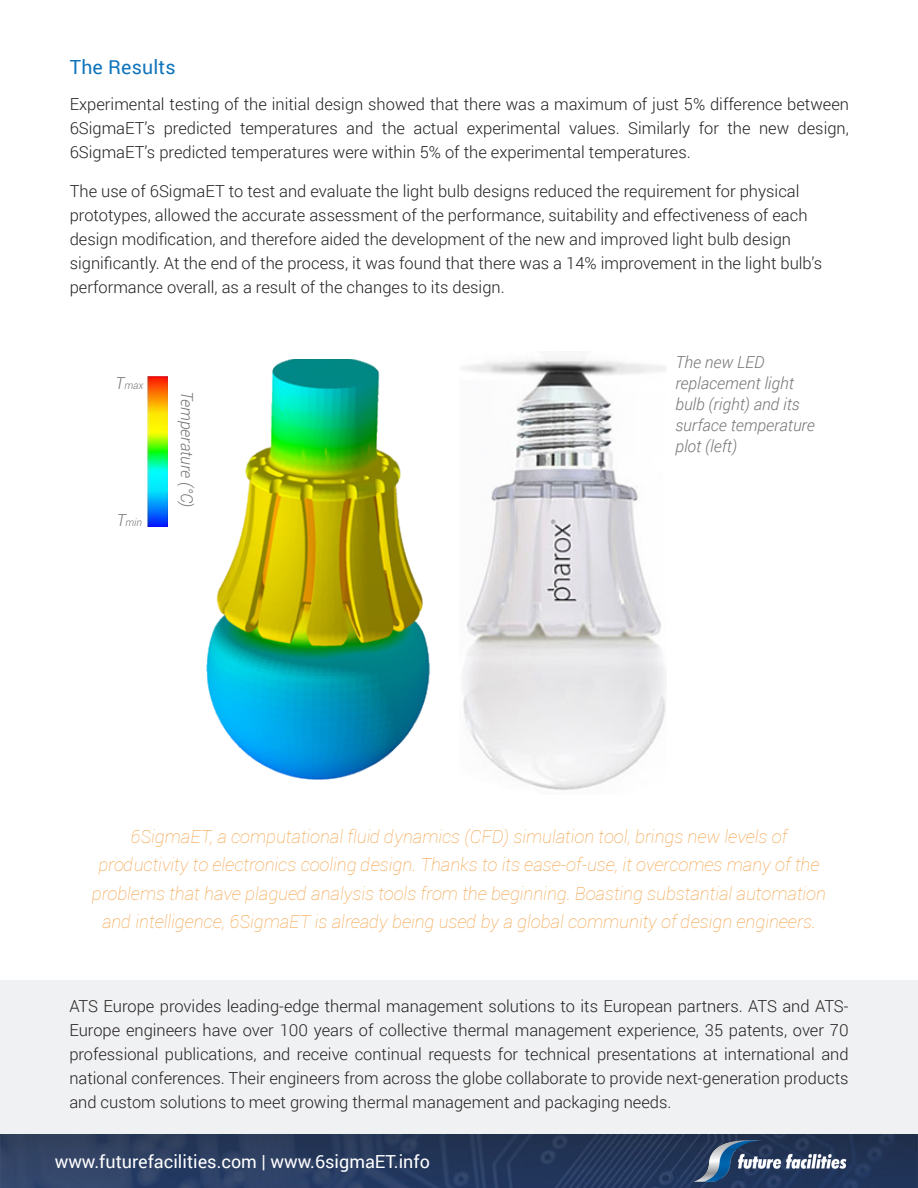
<style>
.page{position:relative;width:918px;height:1188px;background:#fff}
.page>*{position:absolute;margin:0;border:0;box-sizing:border-box;transform-origin:0 0}
.SubHeading{font:19.5px "Roboto";letter-spacing:.01em;color:#1074bc}
.Table_Headings{font:italic 100 18px/28.5px "Roboto";color:#f49f41;text-align:center}
.t1{font:18px "Roboto";color:#fff}
.Second_Paragraph_Onw{font:300 16.5px/24px "Roboto";color:#231f20;text-align:justify}
.Footnote{font:italic 300 16.5px/21px "Roboto";color:#757679}
.Footnote-2{font:italic 300 10.5px "Roboto";color:#757679}
.s1{font-size:16.5px}
</style>
<div class="page">
<img style="left:0;top:1134px;width:918px;height:54px">
<img style="left:693px;top:1141px;width:156px;height:40px">
<div style="left:0;top:980px;width:918px;height:153px;background:#f0f1f2"></div>
<img style="left:148px;top:376px;width:20px;height:151px">
<img style="left:462px;top:357px;width:205px;height:433px">
<img style="left:206px;top:359px;width:224px;height:421px">
<p class="SubHeading" style="left:70px;top:54px;width:108px">The Results</p>
<p class="Second_Paragraph_Onw" style="left:70px;top:92px;width:781px">Experimental testing of the initial design showed that there was a maximum of just 5% difference between 6SigmaET’s predicted temperatures and the actual experimental values. Similarly for the new design, 6SigmaET’s predicted temperatures were within 5% of the experimental temperatures.</p>
<p class="Second_Paragraph_Onw" style="left:70px;top:179px;width:754px;text-align:left">The use of 6SigmaET to test and evaluate the light bulb designs reduced the requirement for physical prototypes, allowed the accurate assessment of the performance, suitability and effectiveness of each design modification, and therefore aided the development of the new and improved light bulb design significantly. At the end of the process, it was found that there was a 14% improvement in the light bulb’s performance overall, as a result of the changes to its design.</p>
<p class="Footnote-2" style="left:115px;top:378px;width:29px"><span class="s1">T</span>max</p>
<p class="Footnote-2" style="left:116px;top:515px;width:27px"><span class="s1">T</span>min</p>
<p class="Footnote" style="left:198px;top:391px;width:119px;rotate:90deg">Temperature (°C)</p>
<p class="Footnote" style="left:675px;top:351px;width:141px">The new LED replacement light bulb (right) and its surface temperature plot (left)</p>
<p class="Table_Headings" style="left:92px;top:821px;width:736px">6SigmaET, a computational fluid dynamics (CFD) simulation tool, brings new levels of productivity to electronics cooling design. Thanks to its ease-of-use, it overcomes many of the problems that have plagued analysis tools from the beginning. Boasting substantial automation and intelligence, 6SigmaET is already being used by a global community of design engineers.</p>
<p class="Second_Paragraph_Onw" style="left:69px;top:994px;width:781px">ATS Europe provides leading-edge thermal management solutions to its European partners. ATS and ATS-Europe engineers have over 100 years of collective thermal management experience, 35 patents, over 70 professional publications, and receive continual requests for technical presentations at international and national conferences. Their engineers from across the globe collaborate to provide next-generation products and custom solutions to meet growing thermal management and packaging needs.</p>
<p class="t1" style="left:55px;top:1149px;width:377px">www.futurefacilities.com | www.6sigmaET.info</p>
</div>
